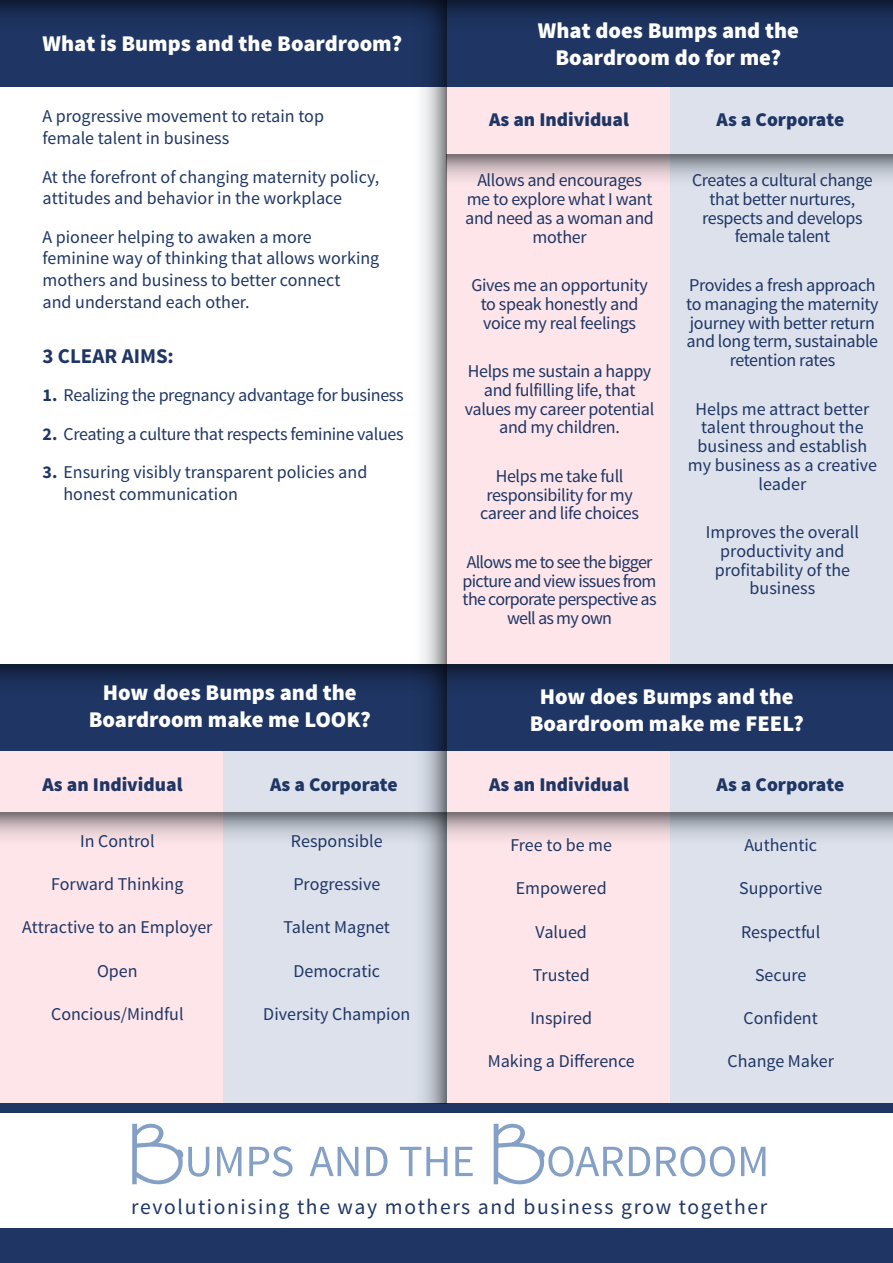
<style>
.page{position:relative;width:893px;height:1263px;background:#fff}
.page>*{position:absolute;margin:0;border:0;box-sizing:border-box;transform-origin:0 0}
.t1{font:900 22.5px/27px "Source Sans Pro";color:#fff;text-align:center}
.t2{font:21.6px "Source Sans Pro";letter-spacing:.075em;color:#1f3664}
.t3{font:700 21px "Source Sans Pro";color:#1f3664}
.t4{font:900 19.5px "Source Sans Pro";color:#1f3664}
.t5{font:18px/18.8px "Source Sans Pro";letter-spacing:-.01em;color:#1f3664;text-align:center}
.t6{font:18px/18.8px "Source Sans Pro";letter-spacing:-.04em;color:#1f3664;text-align:center}
.s1{font-weight:700}
</style>
<div class="page">
<div style="left:670px;top:19px;width:223px;height:1086px;background:#dce1ec"></div>
<div style="left:446px;top:19px;width:224px;height:1086px;background:#fde5e9"></div>
<div style="left:0;top:664px;width:223px;height:447px;background:#fde5e9"></div>
<div style="left:0;top:0;width:893px;height:86px;background:#1f3664"></div>
<div style="left:223px;top:668px;width:223px;height:437px;background:#dce1ec"></div>
<div style="left:0;top:664px;width:893px;height:86px;background:#1f3664"></div>
<div style="left:0;top:1104px;width:893px;height:9px;background:#1f3664"></div>
<div style="left:0;top:0;width:893px;height:36px;background:linear-gradient(to bottom,#12203c,#21396b)"></div>
<div style="left:0;top:664px;width:893px;height:36px;background:linear-gradient(to bottom,#111f3b,#21396b)"></div>
<svg style="left:0;top:812px;width:893px;height:36px"></svg>
<svg style="left:446px;top:154px;width:447px;height:36px"></svg>
<svg style="left:411px;top:0;width:35px;height:1104px"></svg>
<div style="left:117px;top:1111px;width:659px;height:114px;background:#fff"></div>
<svg style="left:310px;top:1147px;width:48px;height:29px"></svg>
<svg style="left:366px;top:1147px;width:21px;height:29px"></svg>
<svg style="left:400px;top:1147px;width:47px;height:29px"></svg>
<svg style="left:455px;top:1147px;width:18px;height:29px"></svg>
<svg style="left:217px;top:1147px;width:24px;height:29px"></svg>
<svg style="left:249px;top:1146px;width:44px;height:30px"></svg>
<svg style="left:629px;top:1147px;width:21px;height:29px"></svg>
<svg style="left:656px;top:1146px;width:79px;height:30px"></svg>
<svg style="left:741px;top:1147px;width:24px;height:29px"></svg>
<svg style="left:132px;top:1124px;width:77px;height:60px"></svg>
<svg style="left:494px;top:1124px;width:129px;height:60px"></svg>
<div style="left:0;top:1228px;width:893px;height:35px;background:#1f3664"></div>
<p class="t1" style="left:43px;top:31px;width:361px">What is Bumps and the Boardroom?</p>
<p class="t5" style="left:43px;top:106px;width:283px;line-height:21.6px;text-align:left">A progressive movement to retain top female talent in business</p>
<p class="t5" style="left:43px;top:166px;width:338px;line-height:21.6px;text-align:left">At the forefront of changing maternity policy, attitudes and behavior in the workplace</p>
<p class="t5" style="left:43px;top:226px;width:338px;line-height:21.6px;text-align:left">A pioneer helping to awaken a more feminine way of thinking that allows working mothers and business to better connect<br>and understand each other.</p>
<p class="t3" style="left:43px;top:342px;width:133px">3 CLEAR AIMS:</p>
<p class="t5" style="left:43px;top:386px;width:363px"><span class="s1">1.</span> Realizing the pregnancy advantage for business</p>
<p class="t5" style="left:43px;top:425px;width:363px"><span class="s1">2.</span> Creating a culture that respects feminine values</p>
<p class="t5" style="left:64px;top:462px;width:305px;line-height:21.6px;text-align:left;text-indent:-21px"><span class="s1">3.</span> Ensuring visibly transparent policies and honest communication</p>
<p class="t1" style="left:538px;top:18px;width:263px">What does Bumps and the<br>Boardroom do for me?</p>
<p class="t4" style="left:489px;top:107px;width:141px">As an Individual</p>
<p class="t5" style="left:465px;top:171px;width:190px">Allows and encourages me to explore what I want and need as a woman and mother</p>
<p class="t5" style="left:471px;top:276px;width:178px">Gives me an opportunity to speak honestly and voice my real feelings</p>
<p class="t5" style="left:465px;top:362px;width:191px">Helps me sustain a happy and fulfilling life, that values my career potential and my children.</p>
<p class="t5" style="left:480px;top:467px;width:160px">Helps me take full responsibility for my career and life choices</p>
<p class="t6" style="left:463px;top:553px;width:195px">Allows me to see the bigger picture and view issues from the corporate perspective as well as my own</p>
<p class="t4" style="left:717px;top:107px;width:129px">As a Corporate</p>
<p class="t5" style="left:692px;top:171px;width:182px">Creates a cultural change that better nurtures, respects and develops female talent</p>
<p class="t5" style="left:686px;top:276px;width:194px">Provides a fresh approach to managing the maternity journey with better return and long term, sustainable retention rates</p>
<p class="t5" style="left:688px;top:399px;width:191px">Helps me attract better talent throughout the business and establish my business as a creative leader</p>
<p class="t5" style="left:706px;top:523px;width:155px">Improves the overall productivity and profitability of the business</p>
<p class="t1" style="left:89px;top:680px;width:284px">How does Bumps and the<br>Boardroom make me LOOK?</p>
<p class="t1" style="left:530px;top:684px;width:276px">How does Bumps and the<br>Boardroom make me FEEL?</p>
<p class="t4" style="left:43px;top:771px;width:141px">As an Individual</p>
<p class="t4" style="left:489px;top:771px;width:141px">As an Individual</p>
<p class="t4" style="left:270px;top:771px;width:129px">As a Corporate</p>
<p class="t4" style="left:717px;top:771px;width:129px">As a Corporate</p>
<p class="t5" style="left:80px;top:832px;width:76px">In Control</p>
<p class="t5" style="left:51px;top:875px;width:134px">Forward Thinking</p>
<p class="t5" style="left:22px;top:918px;width:192px">Attractive to an Employer</p>
<p class="t5" style="left:97px;top:961px;width:42px">Open</p>
<p class="t5" style="left:51px;top:1005px;width:134px">Concious/Mindful</p>
<p class="t5" style="left:291px;top:832px;width:93px">Responsible</p>
<p class="t5" style="left:293px;top:875px;width:88px">Progressive</p>
<p class="t5" style="left:284px;top:918px;width:108px">Talent Magnet</p>
<p class="t5" style="left:294px;top:961px;width:88px">Democratic</p>
<p class="t5" style="left:263px;top:1005px;width:149px">Diversity Champion</p>
<p class="t5" style="left:510px;top:836px;width:103px">Free to be me</p>
<p class="t5" style="left:516px;top:879px;width:92px">Empowered</p>
<p class="t5" style="left:536px;top:922px;width:53px">Valued</p>
<p class="t5" style="left:533px;top:966px;width:59px">Trusted</p>
<p class="t5" style="left:531px;top:1009px;width:63px">Inspired</p>
<p class="t5" style="left:488px;top:1052px;width:149px">Making a Difference</p>
<p class="t5" style="left:744px;top:836px;width:74px">Authentic</p>
<p class="t5" style="left:739px;top:879px;width:85px">Supportive</p>
<p class="t5" style="left:741px;top:922px;width:81px">Respectful</p>
<p class="t5" style="left:755px;top:966px;width:53px">Secure</p>
<p class="t5" style="left:744px;top:1009px;width:76px">Confident</p>
<p class="t5" style="left:727px;top:1052px;width:108px">Change Maker</p>
<p class="t2" style="left:131px;top:1193px;width:637px">revolutionising the way mothers and business grow together</p>
</div>
